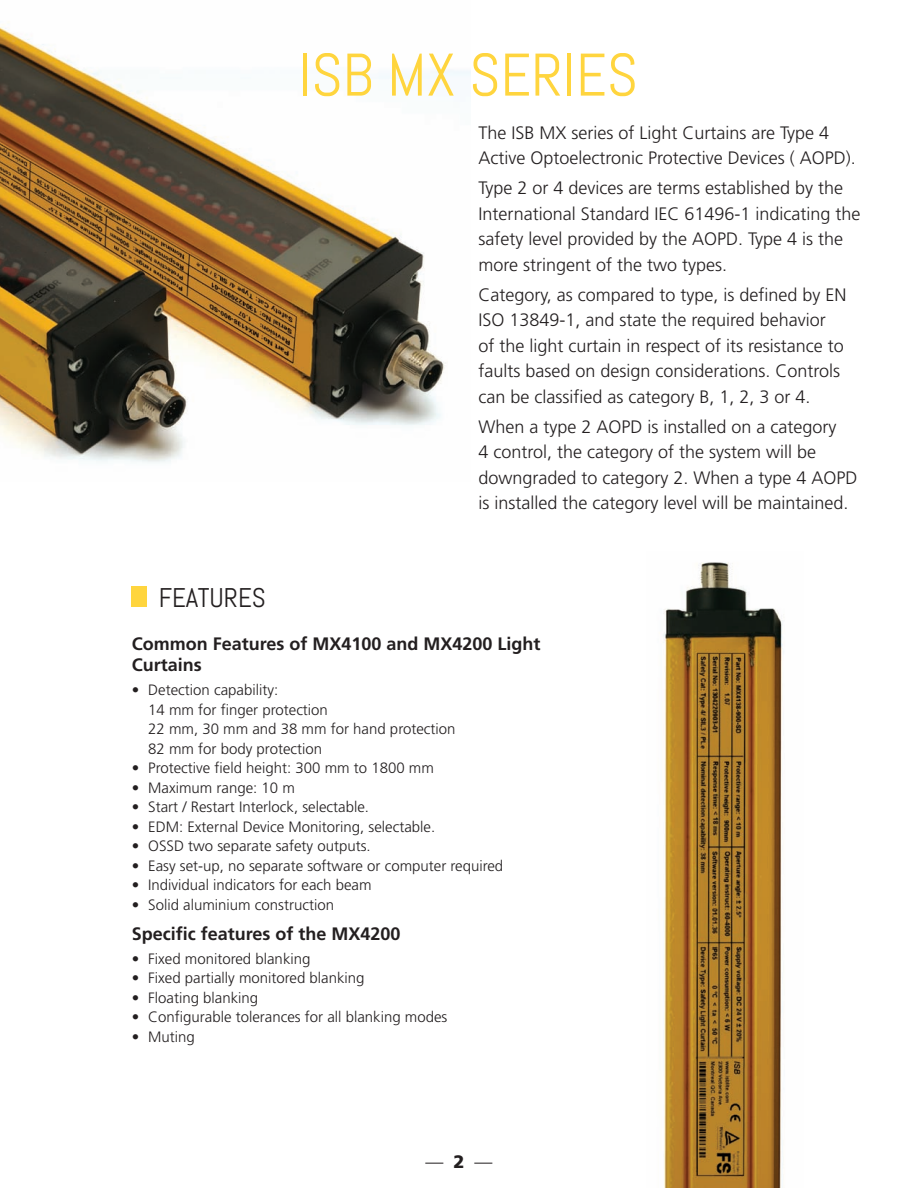
<style>
.page{position:relative;width:918px;height:1188px;background:#fff}
.page>*{position:absolute;margin:0;border:0;box-sizing:border-box;transform-origin:0 0}
.t1{font:60px "Abel";color:#ffd53e}
.t2{font:27px "Abel";color:#231f20}
.t3{font:300 18px/25.5px "Frutiger";color:#231f20}
.t4{font:700 18px/21px "Frutiger";color:#231f20}
.t5{font:300 15px/19.5px "Frutiger";color:#231f20}
.s1{font-weight:900}
</style>
<div class="page">
<img style="left:0;top:27px;width:471px;height:436px">
<img style="left:663px;top:562px;width:121px;height:626px">
<div style="left:132px;top:586px;width:15px;height:21px;background:#ffd53e"></div>
<h1 class="t1" style="left:298px;top:37px;width:341px">ISB MX SERIES</h1>
<p class="t3" style="left:478px;top:120px;width:379px">The ISB MX series of Light Curtains are Type 4<br>Active Optoelectronic Protective Devices ( AOPD).</p>
<p class="t3" style="left:478px;top:175px;width:384px">Type 2 or 4 devices are terms established by the International Standard IEC 61496-1 indicating the safety level provided by the AOPD. Type 4 is the more stringent of the two types.</p>
<p class="t3" style="left:478px;top:282px;width:370px">Category, as compared to type, is defined by EN ISO 13849-1, and state the required behavior<br>of the light curtain in respect of its resistance to faults based on design considerations. Controls can be classified as category B, 1, 2, 3 or 4.</p>
<p class="t3" style="left:478px;top:414px;width:381px">When a type 2 AOPD is installed on a category<br>4 control, the category of the system will be downgraded to category 2. When a type 4 AOPD is installed the category level will be maintained.</p>
<h2 class="t2" style="left:159px;top:581px;width:109px">FEATURES</h2>
<p class="t4" style="left:132px;top:634px;width:410px">Common Features of MX4100 and MX4200 Light<br>Curtains</p>
<p class="t5" style="left:148px;top:680px;width:309px;text-indent:-16px">• Detection capability:<br>14 mm for finger protection<br>22 mm, 30 mm and 38 mm for hand protection<br>82 mm for body protection</p>
<p class="t5" style="left:132px;top:758px;width:304px">• Protective field height: 300 mm to 1800 mm</p>
<p class="t5" style="left:132px;top:778px;width:165px">• Maximum range: 10 m</p>
<p class="t5" style="left:132px;top:797px;width:239px">• Start / Restart Interlock, selectable.</p>
<p class="t5" style="left:132px;top:817px;width:305px">• EDM: External Device Monitoring, selectable.</p>
<p class="t5" style="left:132px;top:836px;width:241px">• OSSD two separate safety outputs.</p>
<p class="t5" style="left:132px;top:856px;width:373px">• Easy set-up, no separate software or computer required</p>
<p class="t5" style="left:132px;top:875px;width:241px">• Individual indicators for each beam</p>
<p class="t5" style="left:132px;top:895px;width:204px">• Solid aluminium construction</p>
<p class="t4" style="left:132px;top:923px;width:270px">Specific features of the MX4200</p>
<p class="t5" style="left:132px;top:949px;width:180px">• Fixed monitored blanking</p>
<p class="t5" style="left:132px;top:968px;width:234px">• Fixed partially monitored blanking</p>
<p class="t5" style="left:132px;top:988px;width:128px">• Floating blanking</p>
<p class="t5" style="left:132px;top:1007px;width:317px">• Configurable tolerances for all blanking modes</p>
<p class="t5" style="left:132px;top:1027px;width:65px">• Muting</p>
<p class="t3" style="left:425px;top:1149px;width:69px">— <span class="s1">2</span> —</p>
</div>
